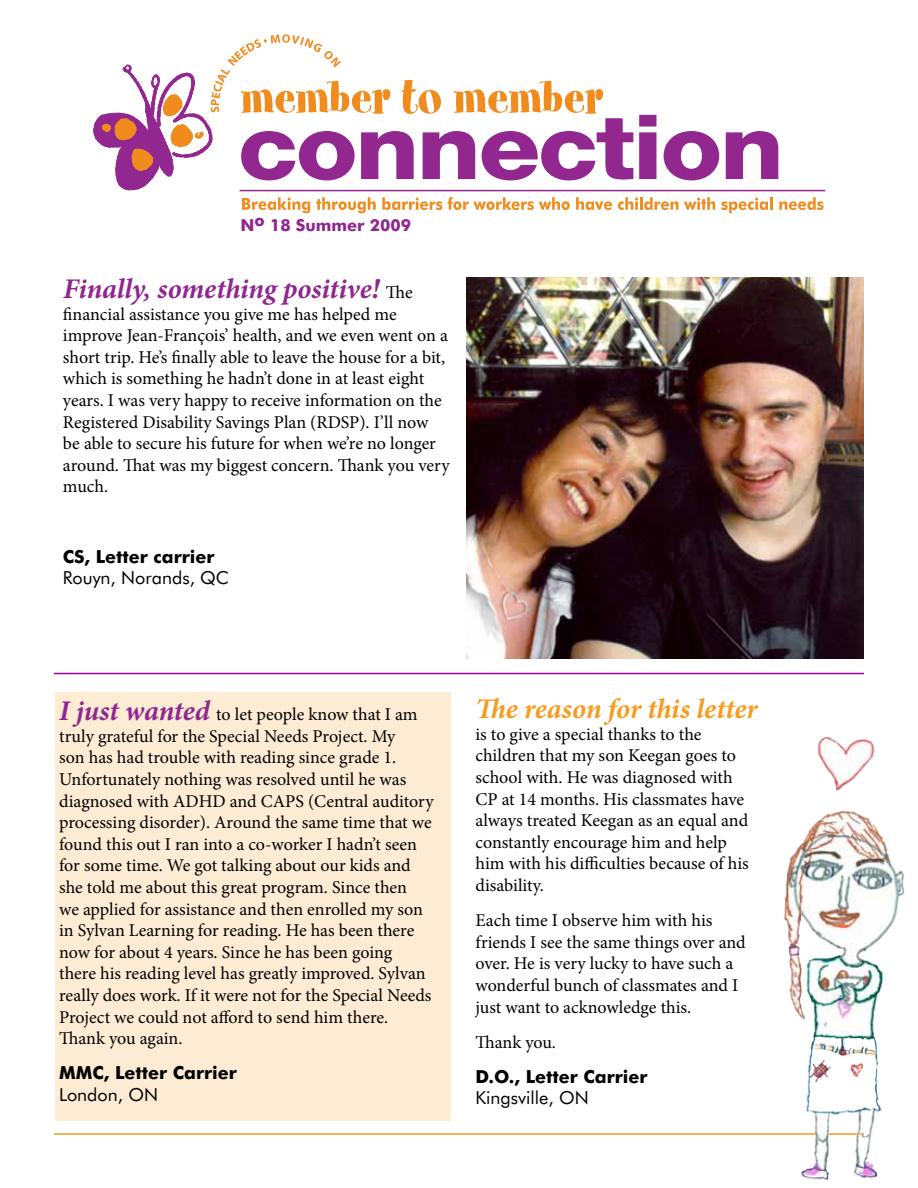
<style>
.page{position:relative;width:918px;height:1188px;background:#fff}
.page>*{position:absolute;margin:0;border:0;box-sizing:border-box;transform-origin:0 0}
.t1{font:italic 700 28.5px "Minion Pro";letter-spacing:-.005em;color:#90278f}
.t2{font:italic 700 28.5px "Minion Pro";color:#f89b1f}
.t3{font:18px/21.6px "Minion Pro";letter-spacing:-.005em;color:#000}
.t4{font:700 18px "Futura BT";color:#000}
.t5{font:18px "Futura BT";color:#000}
.t6{font:700 16.5px "Futura BT";color:#90278f}
.s1{font-weight:400;font-style:normal;font-size:18px;color:#000}
.s2{font-weight:700;font-style:italic;font-size:28.5px;color:#90278f}
</style>
<div class="page">
<div style="left:55px;top:692px;width:396px;height:429px;background:#fdebd3"></div>
<svg style="left:639px;top:115px;width:17px;height:64px"></svg>
<svg style="left:664px;top:131px;width:55px;height:49px"></svg>
<svg style="left:726px;top:131px;width:52px;height:48px"></svg>
<svg style="left:242px;top:197px;width:68px;height:16px"></svg>
<svg style="left:316px;top:197px;width:60px;height:16px"></svg>
<svg style="left:382px;top:197px;width:60px;height:13px"></svg>
<svg style="left:448px;top:197px;width:122px;height:13px"></svg>
<svg style="left:576px;top:197px;width:36px;height:13px"></svg>
<svg style="left:618px;top:197px;width:97px;height:13px"></svg>
<svg style="left:721px;top:197px;width:52px;height:16px"></svg>
<svg style="left:779px;top:197px;width:45px;height:13px"></svg>
<svg style="left:93px;top:34px;width:540px;height:157px"></svg>
<hr style="left:240px;top:190px;width:585px;height:1px;background:#92278f">
<hr style="left:54px;top:673px;width:810px;height:1px;background:#97009b">
<hr style="left:54px;top:1133px;width:810px;height:2px;background:#f89b1f">
<img style="left:467px;top:277px;width:397px;height:381px">
<img style="left:776px;top:736px;width:129px;height:445px">
<p class="t6" style="left:241px;top:215px;width:172px">No 18 Summer 2009</p>
<h1 class="t1" style="left:63px;top:269px;width:351px">Finally, something positive! <span class="s1">The</span></h1>
<p class="t3" style="left:63px;top:303px;width:388px">financial assistance you give me has helped me improve Jean-François’ health, and we even went on a short trip. He’s finally able to leave the house for a bit, which is something he hadn’t done in at least eight years. I was very happy to receive information on the Registered Disability Savings Plan (RDSP). I’ll now be able to secure his future for when we’re no longer around. That was my biggest concern. Thank you very much.</p>
<p class="t4" style="left:63px;top:545px;width:153px">CS, Letter carrier</p>
<p class="t5" style="left:63px;top:567px;width:168px">Rouyn, Norands, QC</p>
<p class="t3" style="left:59px;top:704px;width:376px"><span class="s2">I just wanted</span> to let people know that I am truly grateful for the Special Needs Project. My<br>son has had trouble with reading since grade 1.<br>Unfortunately nothing was resolved until he was diagnosed with ADHD and CAPS (Central auditory processing disorder). Around the same time that we found this out I ran into a co-worker I hadn’t seen for some time. We got talking about our kids and she told me about this great program. Since then<br>we applied for assistance and then enrolled my son in Sylvan Learning for reading. He has been there now for about 4 years. Since he has been going there his reading level has greatly improved. Sylvan really does work. If it were not for the Special Needs Project we could not afford to send him there.<br>Thank you again.</p>
<p class="t4" style="left:59px;top:1062px;width:179px">MMC, Letter Carrier</p>
<p class="t5" style="left:59px;top:1084px;width:100px">London, ON</p>
<h1 class="t2" style="left:476px;top:689px;width:284px">The reason for this letter</h1>
<p class="t3" style="left:476px;top:723px;width:275px">is to give a special thanks to the children that my son Keegan goes to school with. He was diagnosed with<br>CP at 14 months. His classmates have always treated Keegan as an equal and constantly encourage him and help him with his difficulties because of his disability.</p>
<p class="t3" style="left:476px;top:910px;width:272px">Each time I observe him with his friends I see the same things over and over. He is very lucky to have such a wonderful bunch of classmates and I just want to acknowledge this.</p>
<p class="t3" style="left:476px;top:1031px;width:82px">Thank you.</p>
<p class="t4" style="left:476px;top:1065px;width:174px">D.O., Letter Carrier</p>
<p class="t5" style="left:476px;top:1087px;width:115px">Kingsville, ON</p>
</div>
